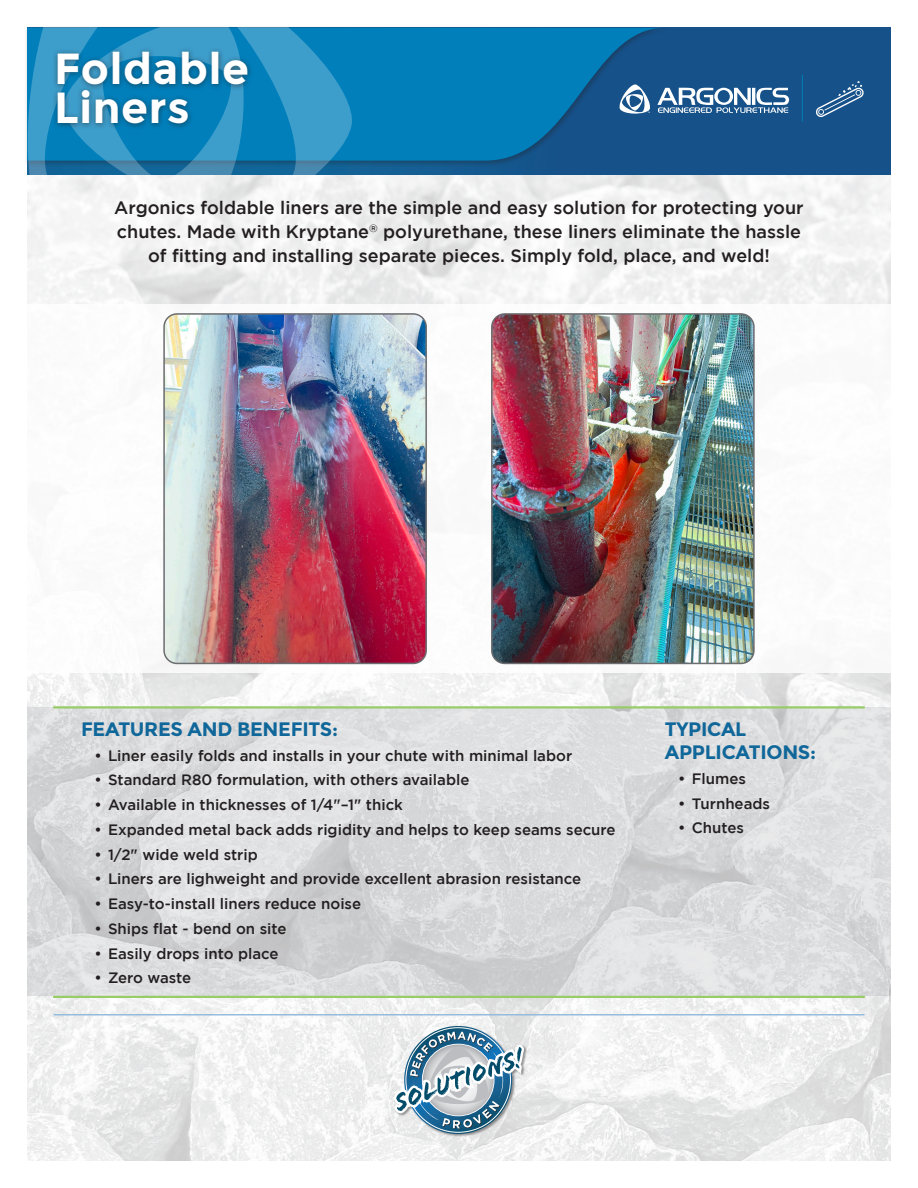
<style>
.page{position:relative;width:918px;height:1188px;background:#fff}
.page>*{position:absolute;margin:0;border:0;box-sizing:border-box;transform-origin:0 0}
.t1{font:700 43.5px "Montserrat";letter-spacing:.015em;color:#fff}
.t2{font:700 19.5px/23.4px "Montserrat";letter-spacing:-.015em;color:#10679a}
.Front_Cover_-_Openin{font:500 18px/24px "Gotham";color:#231f20;text-align:center}
.t3{font:500 15px "Gotham";color:#231f20}
</style>
<div class="page">
<img style="left:27px;top:27px;width:864px;height:1134px">
<div style="left:27px;top:28px;width:864px;height:147px;background:#165189"></div>
<svg style="left:816px;top:81px;width:48px;height:36px"></svg>
<svg style="left:670px;top:87px;width:119px;height:26px"></svg>
<div style="left:24px;top:25px;width:646px;height:142px;background:#231f20;opacity:.35"></div>
<svg style="left:355px;top:28px;width:310px;height:133px;fill:#007fbb"></svg>
<svg style="left:26px;top:25px;width:329px;height:240px"></svg>
<hr style="left:802px;top:75px;width:1px;height:46px;background:#007fbb">
<div style="left:53px;top:47px;width:202px;height:84px;background:#231f20;opacity:.55"></div>
<hr style="left:54px;top:1014px;width:810px;height:2px;background:#94bcde">
<div style="left:27px;top:305px;width:864px;height:368px;background:#fff"></div>
<svg style="left:27px;top:707px;width:864px;height:289px;background:#dadbdc"></svg>
<hr style="left:54px;top:706px;width:810px;height:3px;background:#98cc67">
<hr style="left:54px;top:996px;width:810px;height:2px;background:#98cc67">
<div style="left:394px;top:1026px;width:133px;height:111px;background:#231f20;opacity:.45"></div>
<svg style="left:404px;top:1026px;width:108px;height:108px"></svg>
<svg style="left:394px;top:1032px;width:130px;height:97px"></svg>
<img style="left:492px;top:316px;width:260px;height:347px">
<div style="left:491px;top:313px;width:264px;height:351px;border:2px solid #6c6d70;border-radius:13px"></div>
<img style="left:164px;top:316px;width:262px;height:347px">
<div style="left:163px;top:313px;width:264px;height:351px;border:2px solid #6c6d70;border-radius:13px"></div>
<p class="t1" style="left:54px;top:43px;width:197px">Foldable</p>
<p class="t1" style="left:54px;top:82px;width:137px">Liners</p>
<p class="Front_Cover_-_Openin" style="left:114px;top:196px;width:691px">Argonics foldable liners are the simple and easy solution for protecting your chutes. Made with Kryptane<sup>®</sup> polyurethane, these liners eliminate the hassle of fitting and installing separate pieces. Simply fold, place, and weld!</p>
<p class="t2" style="left:81px;top:717px;width:259px">FEATURES AND BENEFITS:</p>
<p class="t3" style="left:94px;top:747px;width:479px">• Liner easily folds and installs in your chute with minimal labor</p>
<p class="t3" style="left:94px;top:771px;width:376px">• Standard R80 formulation, with others available</p>
<p class="t3" style="left:94px;top:796px;width:310px">• Available in thicknesses of 1/4"–1" thick</p>
<p class="t3" style="left:94px;top:821px;width:523px">• Expanded metal back adds rigidity and helps to keep seams secure</p>
<p class="t3" style="left:94px;top:846px;width:165px">• 1/2" wide weld strip</p>
<p class="t3" style="left:94px;top:870px;width:488px">• Liners are lighweight and provide excellent abrasion resistance</p>
<p class="t3" style="left:94px;top:895px;width:268px">• Easy-to-install liners reduce noise</p>
<p class="t3" style="left:94px;top:920px;width:194px">• Ships flat - bend on site</p>
<p class="t3" style="left:94px;top:945px;width:186px">• Easily drops into place</p>
<p class="t3" style="left:94px;top:969px;width:98px">• Zero waste</p>
<p class="t2" style="left:665px;top:717px;width:153px">TYPICAL<br>APPLICATIONS:</p>
<p class="t3" style="left:678px;top:770px;width:69px">• Flumes</p>
<p class="t3" style="left:678px;top:795px;width:93px">• Turnheads</p>
<p class="t3" style="left:678px;top:820px;width:67px">• Chutes</p>
</div>
